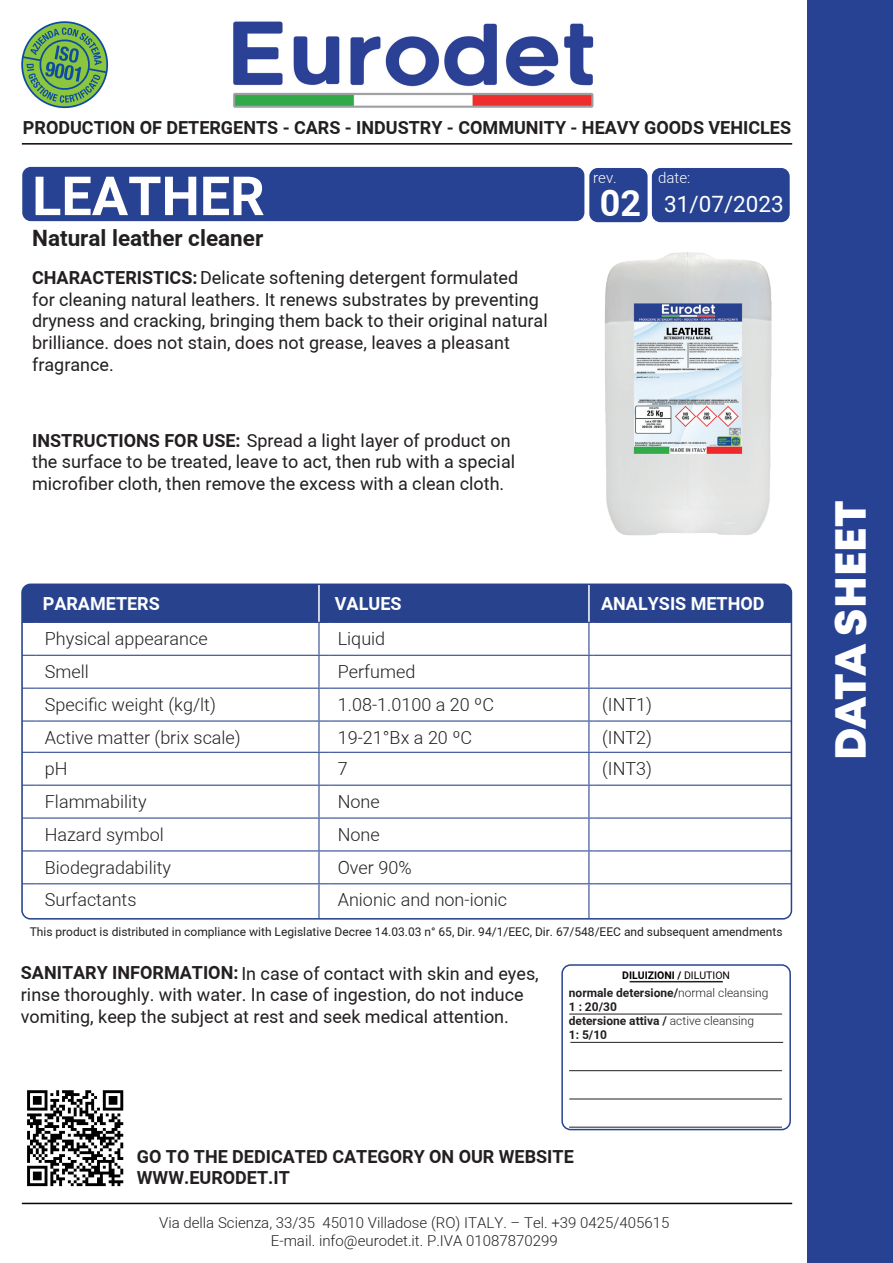
<style>
.page{position:relative;width:893px;height:1263px;background:#fff}
.page>*{position:absolute;margin:0;border:0;box-sizing:border-box;transform-origin:0 0}
.t1{font:700 54px "Araboto";color:#fff}
.t2{font:43.5px "Mont Heavy DEMO";color:#fff}
.t3{font:700 36px "Araboto";color:#fff}
.t4{font:700 22.5px "Araboto";color:#231f20}
.t5{font:22.5px "Araboto";color:#fff}
.t6{font:18px/21.6px "Araboto";color:#231f20}
.t7{font:300 18px "Araboto";color:#231f20}
.t8{font:700 18px/21.3px "Araboto";color:#231f20}
.t9{font:700 18px "Araboto";color:#fff}
.t10{font:300 15px/18px "Araboto";color:#231f20;text-align:center}
.t11{font:300 15px "Araboto";color:#fff}
.t12{font:12px "Araboto";color:#231f20}
.t13{font:700 12px "Araboto";color:#231f20}
.t14{font:700 10.5px "Araboto";color:#000001}
.s1{font-weight:700}
.s2{font-weight:400}
.s3{font-weight:300}
</style>
<div class="page">
<div style="left:589px;top:168px;width:59px;height:54px;background:#274292;border-radius:9px"></div>
<div style="left:652px;top:168px;width:138px;height:54px;background:#274292;border-radius:9px"></div>
<div style="left:22px;top:167px;width:562px;height:54px;background:#274292;border-radius:9px"></div>
<img style="left:233px;top:21px;width:361px;height:87px">
<hr style="left:22px;top:1203px;width:770px;height:1px;background:#110002">
<svg style="left:21px;top:21px;width:88px;height:88px"></svg>
<div style="left:807px;top:0;width:86px;height:1263px;background:#274292"></div>
<hr style="left:22px;top:143px;width:770px;height:2px;background:#110002">
<svg style="left:24px;top:623px;width:767px;height:295px"></svg>
<hr style="left:791px;top:584px;width:1px;height:38px;background:#28428e">
<hr style="left:791px;top:884px;width:1px;height:34px;background:#28428e">
<hr style="left:318px;top:623px;width:1px;height:32px;background:#28428e">
<hr style="left:588px;top:623px;width:1px;height:32px;background:#28428e">
<svg style="left:24px;top:655px;width:12px;height:1px"></svg>
<hr style="left:36px;top:655px;width:283px;height:1px;background:#28428e">
<hr style="left:318px;top:656px;width:1px;height:32px;background:#28428e">
<hr style="left:329px;top:655px;width:260px;height:1px;background:#28428e">
<hr style="left:588px;top:656px;width:1px;height:32px;background:#28428e">
<hr style="left:594px;top:655px;width:197px;height:1px;background:#28428e">
<svg style="left:24px;top:688px;width:12px;height:1px"></svg>
<hr style="left:36px;top:688px;width:283px;height:1px;background:#28428e">
<hr style="left:318px;top:689px;width:1px;height:31px;background:#28428e">
<hr style="left:329px;top:688px;width:260px;height:1px;background:#28428e">
<hr style="left:588px;top:689px;width:1px;height:31px;background:#28428e">
<hr style="left:594px;top:688px;width:197px;height:1px;background:#28428e">
<svg style="left:24px;top:720px;width:12px;height:1px"></svg>
<hr style="left:36px;top:720px;width:283px;height:1px;background:#28428e">
<hr style="left:318px;top:721px;width:1px;height:31px;background:#28428e">
<hr style="left:329px;top:720px;width:260px;height:1px;background:#28428e">
<hr style="left:588px;top:721px;width:1px;height:31px;background:#28428e">
<hr style="left:594px;top:720px;width:197px;height:1px;background:#28428e">
<svg style="left:24px;top:752px;width:12px;height:1px"></svg>
<hr style="left:36px;top:752px;width:283px;height:1px;background:#28428e">
<hr style="left:318px;top:753px;width:1px;height:32px;background:#28428e">
<hr style="left:329px;top:752px;width:260px;height:1px;background:#28428e">
<hr style="left:588px;top:753px;width:1px;height:32px;background:#28428e">
<hr style="left:594px;top:752px;width:197px;height:1px;background:#28428e">
<svg style="left:24px;top:785px;width:12px;height:1px"></svg>
<hr style="left:36px;top:785px;width:283px;height:1px;background:#28428e">
<hr style="left:318px;top:786px;width:1px;height:31px;background:#28428e">
<hr style="left:329px;top:785px;width:260px;height:1px;background:#28428e">
<hr style="left:588px;top:786px;width:1px;height:31px;background:#28428e">
<hr style="left:594px;top:785px;width:197px;height:1px;background:#28428e">
<svg style="left:24px;top:817px;width:12px;height:1px"></svg>
<hr style="left:36px;top:817px;width:283px;height:1px;background:#28428e">
<hr style="left:318px;top:818px;width:1px;height:32px;background:#28428e">
<hr style="left:329px;top:817px;width:260px;height:1px;background:#28428e">
<hr style="left:588px;top:818px;width:1px;height:32px;background:#28428e">
<hr style="left:594px;top:817px;width:197px;height:1px;background:#28428e">
<svg style="left:24px;top:850px;width:12px;height:1px"></svg>
<hr style="left:36px;top:850px;width:283px;height:1px;background:#28428e">
<hr style="left:318px;top:851px;width:1px;height:32px;background:#28428e">
<hr style="left:329px;top:850px;width:260px;height:1px;background:#28428e">
<hr style="left:588px;top:851px;width:1px;height:32px;background:#28428e">
<hr style="left:594px;top:850px;width:197px;height:1px;background:#28428e">
<svg style="left:24px;top:883px;width:12px;height:1px"></svg>
<hr style="left:22px;top:884px;width:1px;height:34px;background:#28428e">
<hr style="left:36px;top:883px;width:283px;height:1px;background:#28428e">
<hr style="left:318px;top:884px;width:1px;height:34px;background:#28428e">
<hr style="left:329px;top:883px;width:260px;height:1px;background:#28428e">
<hr style="left:588px;top:884px;width:1px;height:34px;background:#28428e">
<hr style="left:594px;top:883px;width:197px;height:1px;background:#28428e">
<hr style="left:594px;top:918px;width:197px;height:1px;background:#28428e">
<div style="left:24px;top:586px;width:765px;height:37px;background:#28428e"></div>
<hr style="left:594px;top:622px;width:197px;height:1px;background:#28428e">
<div style="left:21px;top:583px;width:771px;height:336px;border:2px solid #26438d;border-radius:9px"></div>
<img style="left:604px;top:252px;width:168px;height:284px">
<img style="left:27px;top:1090px;width:97px;height:97px">
<div style="left:561px;top:964px;width:230px;height:166px;border:2px solid #274292;border-radius:9px"></div>
<hr style="left:569px;top:1014px;width:213px;height:1px;background:#231f20">
<hr style="left:630px;top:981px;width:93px;height:1px;background:#231f20">
<hr style="left:569px;top:1070px;width:213px;height:1px;background:#231f20">
<hr style="left:570px;top:1042px;width:213px;height:1px;background:#231f20">
<hr style="left:569px;top:1098px;width:213px;height:1px;background:#231f20">
<hr style="left:569px;top:1127px;width:213px;height:1px;background:#231f20">
<p class="t8" style="left:23px;top:117px;width:770px">PRODUCTION OF DETERGENTS - CARS - INDUSTRY - COMMUNITY - HEAVY GOODS VEHICLES</p>
<h1 class="t1" style="left:32px;top:158px;width:234px">LEATHER</h1>
<p class="t4" style="left:32px;top:222px;width:233px">Natural leather cleaner</p>
<p class="t6" style="left:32px;top:267px;width:488px"><span class="s1">CHARACTERISTICS:</span>Delicate softening detergent formulated</p>
<p class="t6" style="left:32px;top:289px;width:517px">for cleaning natural leathers. It renews substrates by preventing dryness and cracking, bringing them back to their original natural brilliance. does not stain, does not grease, leaves a pleasant fragrance.</p>
<p class="t6" style="left:32px;top:430px;width:480px"><span class="s1">INSTRUCTIONS FOR USE:</span> Spread a light layer of product on</p>
<p class="t6" style="left:32px;top:452px;width:484px">the surface to be treated, leave to act, then rub with a special microfiber cloth, then remove the excess with a clean cloth.</p>
<p class="t11" style="left:593px;top:167px;width:25px">rev.</p>
<p class="t11" style="left:658px;top:167px;width:34px">date:</p>
<h3 class="t3" style="left:600px;top:178px;width:43px">02</h3>
<p class="t5" style="left:664px;top:188px;width:121px">31/07/2023</p>
<p class="t9" style="left:43px;top:591px;width:119px">PARAMETERS</p>
<p class="t9" style="left:335px;top:591px;width:68px">VALUES</p>
<p class="t9" style="left:601px;top:591px;width:165px">ANALYSIS METHOD</p>
<p class="t7" style="left:45px;top:626px;width:164px">Physical appearance</p>
<p class="t7" style="left:338px;top:626px;width:49px">Liquid</p>
<p class="t7" style="left:45px;top:659px;width:45px">Smell</p>
<p class="t7" style="left:338px;top:659px;width:79px">Perfumed</p>
<p class="t7" style="left:45px;top:692px;width:173px">Specific weight (kg/lt)</p>
<p class="t7" style="left:338px;top:692px;width:158px">1.08-1.0100 a 20 ºC</p>
<p class="t7" style="left:602px;top:692px;width:51px">(INT1)</p>
<p class="t7" style="left:45px;top:725px;width:197px">Active matter (brix scale)</p>
<p class="t7" style="left:338px;top:725px;width:136px">19-21°Bx a 20 ºC</p>
<p class="t7" style="left:602px;top:725px;width:51px">(INT2)</p>
<p class="t7" style="left:45px;top:756px;width:24px">pH</p>
<p class="t7" style="left:338px;top:756px;width:11px">7</p>
<p class="t7" style="left:602px;top:756px;width:51px">(INT3)</p>
<p class="t7" style="left:45px;top:789px;width:103px">Flammability</p>
<p class="t7" style="left:338px;top:789px;width:44px">None</p>
<p class="t7" style="left:45px;top:822px;width:120px">Hazard symbol</p>
<p class="t7" style="left:338px;top:822px;width:44px">None</p>
<p class="t7" style="left:45px;top:854px;width:128px">Biodegradability</p>
<p class="t7" style="left:338px;top:854px;width:75px">Over 90%</p>
<p class="t7" style="left:45px;top:887px;width:93px">Surfactants</p>
<p class="t7" style="left:338px;top:887px;width:171px">Anionic and non-ionic</p>
<p class="t12" style="left:30px;top:924px;width:754px">This product is distributed in compliance with Legislative Decree 14.03.03 n° 65, Dir. 94/1/EEC, Dir. 67/548/EEC and subsequent amendments</p>
<p class="t6" style="left:21px;top:963px;width:519px"><span class="s1">SANITARY INFORMATION:</span> In case of contact with skin and eyes, rinse thoroughly. with water. In case of ingestion, do not induce vomiting, keep the subject at rest and seek medical attention.</p>
<p class="t14" style="left:622px;top:967px;width:109px">DILUIZIONI / <span class="s2">DILUTION</span></p>
<p class="t13" style="left:569px;top:984px;width:201px">normale detersione/<span class="s3">normal cleansing</span></p>
<p class="t13" style="left:569px;top:1026px;width:40px">1: 5/10</p>
<p class="t13" style="left:569px;top:998px;width:50px">1 : 20/30</p>
<p class="t13" style="left:569px;top:1012px;width:187px">detersione attiva / <span class="s3">active cleansing</span></p>
<p class="t8" style="left:137px;top:1146px;width:438px">GO TO THE DEDICATED CATEGORY ON OUR WEBSITE<br>WWW.EURODET.IT</p>
<p class="t10" style="left:159px;top:1214px;width:512px">Via della Scienza, 33/35 45010 Villadose (RO) ITALY. – Tel. +39 0425/405615<br>E-mail. info@eurodet.it. P.IVA 01087870299</p>
<h2 class="t2" style="left:826px;top:760px;width:261px;rotate:-90deg">DATA SHEET</h2>
</div>
